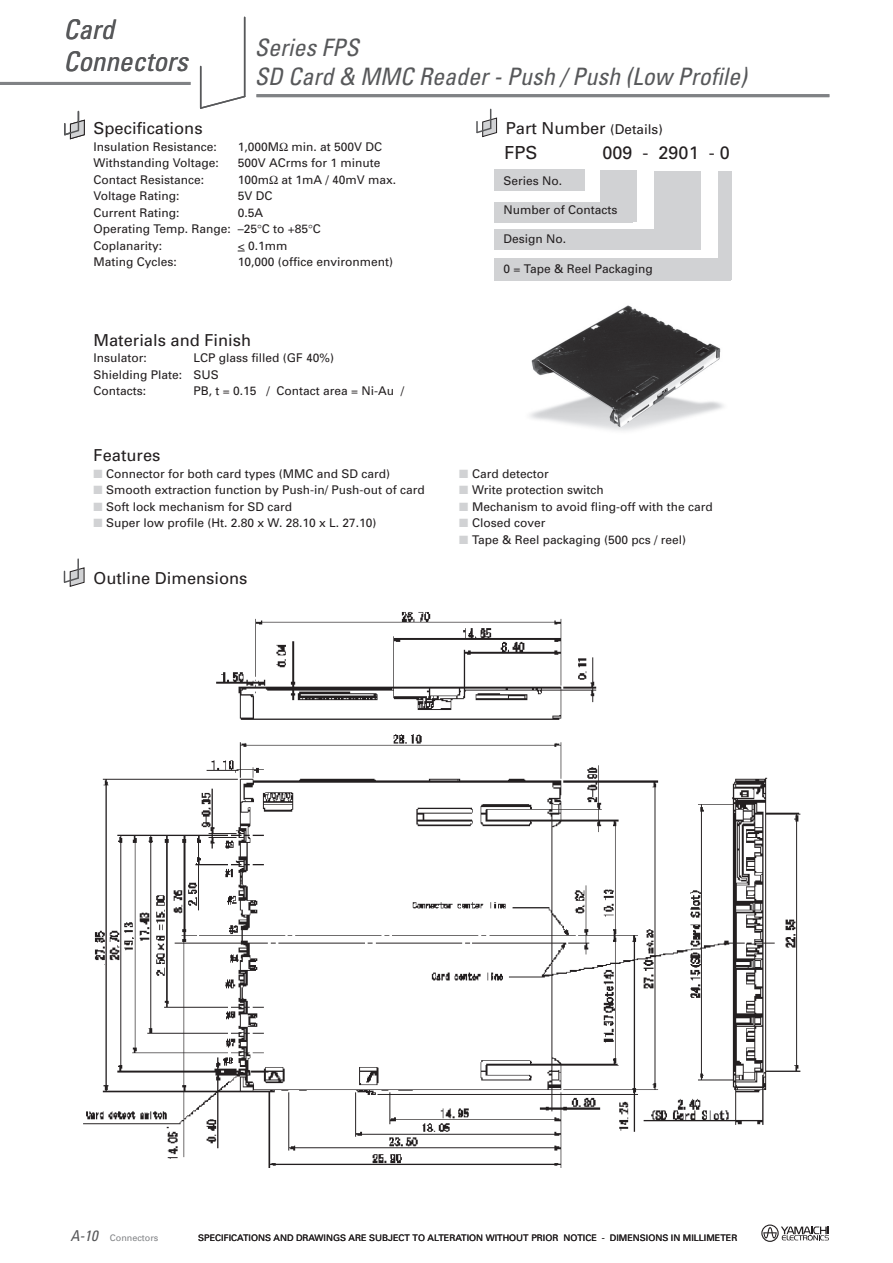
<style>
.page{position:relative;width:893px;height:1263px;background:#fff}
.page>*{position:absolute;margin:0;border:0;box-sizing:border-box;transform-origin:0 0}
.t1{font:italic condensed 27px/32.4px "Univers";color:#57585a}
.t2{font:italic condensed 24px/28.8px "Univers";color:#57585a}
.t3{font:18px "Univers";color:#231f20}
.t4{font:16.5px "Univers";color:#231f20}
.t5{font:12px/16.5px "Univers";color:#231f20}
.t6{font:9px "Univers";color:#231f20}
.t7{font:9px "Univers";color:#808285}
.s1{font-size:13.5px}
.s2{color:#d1d2d4}
.s3{font-style:italic;font-stretch:condensed;font-size:15px;color:#57585a}
</style>
<div class="page">
<svg style="left:761px;top:1224px;width:68px;height:18px"></svg>
<hr style="left:256px;top:94px;width:573px;height:3px;background:#808285">
<hr style="left:200px;top:67px;width:1px;height:41px;background:#57585a">
<svg style="left:199px;top:95px;width:47px;height:14px"></svg>
<hr style="left:244px;top:17px;width:1px;height:79px;background:#57585a">
<hr style="left:0;top:82px;width:190px;height:3px;background:#808285">
<svg style="left:64px;top:112px;width:21px;height:27px"></svg>
<svg style="left:476px;top:109px;width:21px;height:28px"></svg>
<div style="left:494px;top:258px;width:237px;height:23px;background:#d1d2d4"></div>
<div style="left:718px;top:171px;width:14px;height:109px;background:#d1d2d4"></div>
<div style="left:494px;top:230px;width:174px;height:20px;background:#d1d2d4"></div>
<div style="left:494px;top:202px;width:138px;height:20px;background:#d1d2d4"></div>
<div style="left:601px;top:171px;width:36px;height:51px;background:#d1d2d4"></div>
<div style="left:495px;top:170px;width:90px;height:21px;background:#d1d2d4"></div>
<div style="left:654px;top:171px;width:47px;height:79px;background:#d1d2d4"></div>
<svg style="left:63px;top:559px;width:21px;height:28px"></svg>
<img style="left:83px;top:612px;width:718px;height:556px">
<img style="left:530px;top:305px;width:194px;height:126px">
<h1 class="t1" style="left:63px;top:12px;width:126px">Card<br>Connectors</h1>
<h2 class="t2" style="left:255px;top:32px;width:493px">Series FPS<br>SD Card &amp; MMC Reader - Push / Push (Low Profile)</h2>
<h3 class="t4" style="left:506px;top:118px;width:159px">Part Number <span class="s1">(Details)</span></h3>
<h3 class="t3" style="left:504px;top:142px;width:35px">FPS</h3>
<h3 class="t3" style="left:603px;top:142px;width:129px">009 - 2901 - 0</h3>
<h3 class="t4" style="left:94px;top:118px;width:111px">Specifications</h3>
<p class="t5" style="left:94px;top:138px;width:125px">Insulation Resistance:</p>
<p class="t5" style="left:238px;top:138px;width:146px">1,000M min. at 500V DC</p>
<p class="t5" style="left:94px;top:155px;width:127px">Withstanding Voltage:</p>
<p class="t5" style="left:238px;top:155px;width:144px">500V ACrms for 1 minute</p>
<p class="t5" style="left:94px;top:171px;width:112px">Contact Resistance:</p>
<p class="t5" style="left:238px;top:171px;width:160px">100m at 1mA / 40mV max.</p>
<p class="t5" style="left:94px;top:188px;width:87px">Voltage Rating:</p>
<p class="t5" style="left:238px;top:188px;width:36px">5V DC</p>
<p class="t5" style="left:94px;top:204px;width:88px">Current Rating:</p>
<p class="t5" style="left:504px;top:172px;width:60px">Series No.</p>
<p class="t5" style="left:504px;top:201px;width:115px">Number of Contacts</p>
<p class="t5" style="left:504px;top:231px;width:64px">Design No.</p>
<p class="t5" style="left:504px;top:260px;width:151px">0 = Tape &amp; Reel Packaging</p>
<p class="t5" style="left:94px;top:204px;width:229px;text-indent:144px">0.5A<br>Operating Temp. Range: –25 C to +85 C<br>Coplanarity:</p>
<p class="t5" style="left:238px;top:237px;width:51px">&lt; 0.1mm</p>
<p class="t5" style="left:94px;top:254px;width:85px">Mating Cycles:</p>
<p class="t5" style="left:238px;top:254px;width:157px">10,000 (office environment)</p>
<h3 class="t4" style="left:94px;top:330px;width:159px">Materials and Finish</h3>
<p class="t5" style="left:94px;top:350px;width:55px">Insulator:</p>
<p class="t5" style="left:94px;top:350px;width:242px;text-indent:100px">LCP glass filled (GF 40%)<br>Shielding Plate: SUS<br>Contacts:</p>
<p class="t5" style="left:193px;top:383px;width:212px">PB, t = 0.15 / Contact area = Ni-Au /</p>
<h3 class="t4" style="left:94px;top:445px;width:68px">Features</h3>
<p class="t5" style="left:94px;top:465px;width:298px"><span class="s2">■</span> Connector for both card types (MMC and SD card)</p>
<p class="t5" style="left:459px;top:465px;width:91px"><span class="s2">■</span> Card detector</p>
<p class="t5" style="left:94px;top:482px;width:333px"><span class="s2">■</span> Smooth extraction function by Push-in/ Push-out of card</p>
<p class="t5" style="left:459px;top:482px;width:146px"><span class="s2">■</span> Write protection switch</p>
<p class="t5" style="left:94px;top:498px;width:200px"><span class="s2">■</span> Soft lock mechanism for SD card</p>
<p class="t5" style="left:459px;top:498px;width:255px"><span class="s2">■</span> Mechanism to avoid fling-off with the card</p>
<p class="t5" style="left:94px;top:515px;width:285px"><span class="s2">■</span> Super low profile (Ht. 2.80 x W. 28.10 x L. 27.10)</p>
<p class="t5" style="left:459px;top:515px;width:88px"><span class="s2">■</span> Closed cover</p>
<p class="t5" style="left:459px;top:531px;width:228px"><span class="s2">■</span> Tape &amp; Reel packaging (500 pcs / reel)</p>
<h3 class="t4" style="left:94px;top:568px;width:156px">Outline Dimensions</h3>
<p class="t7" style="left:70px;top:1233px;width:90px"><span class="s3">A-10</span> Connectors</p>
<p class="t6" style="left:198px;top:1232px;width:541px">SPECIFICATIONS AND DRAWINGS ARE SUBJECT TO ALTERATION WITHOUT PRIOR NOTICE - DIMENSIONS IN MILLIMETER</p>
</div>
